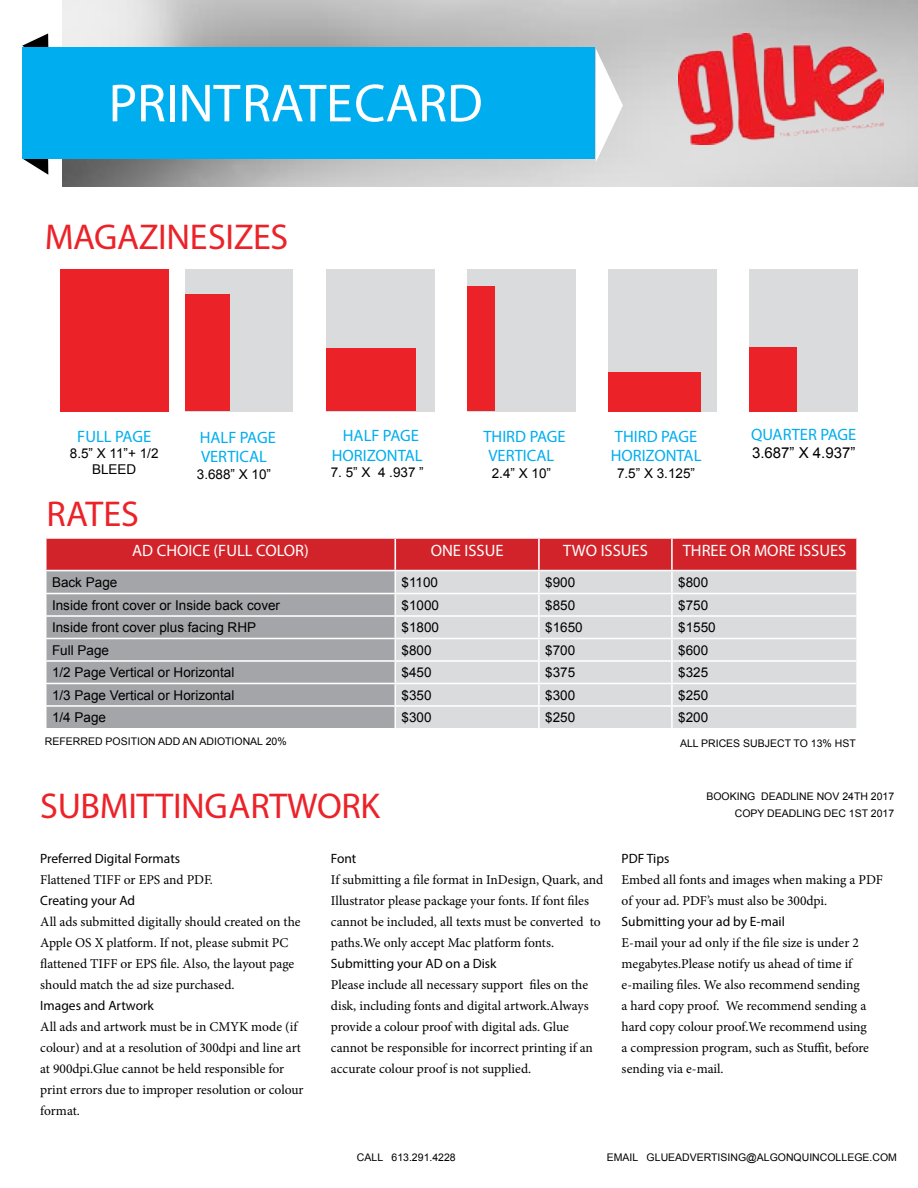
<style>
.page{position:relative;width:918px;height:1188px;background:#fff}
.page>*{position:absolute;margin:0;border:0;box-sizing:border-box;transform-origin:0 0}
.t1{font:54px "Myriad Pro";letter-spacing:-.005em;color:#fff}
.t2{font:36px "Myriad Pro";letter-spacing:-.01em;color:#eb2329}
.t3{font:16.5px/19.8px "Myriad Pro";color:#00aeef}
.t4{font:16.5px "Myriad Pro";color:#fff}
.t5{font:15px "Arial";color:#000}
.t6{font:13.5px/21px "Minion Pro";letter-spacing:-.005em;color:#000}
.t7{font:13.5px/16.2px "Arial";color:#000;text-align:center}
.t8{font:13.5px "Myriad Pro";color:#000}
.t9{font:10.5px "Arial";color:#000}
</style>
<div class="page">
<img style="left:63px;top:0;width:855px;height:187px">
<svg style="left:596px;top:49px;width:27px;height:113px"></svg>
<svg style="left:22px;top:33px;width:27px;height:14px"></svg>
<svg style="left:23px;top:159px;width:25px;height:16px"></svg>
<div style="left:22px;top:47px;width:572px;height:112px;background:#00aeef"></div>
<img style="left:678px;top:33px;width:205px;height:112px">
<div style="left:47px;top:539px;width:809px;height:31px;background:#d2232a"></div>
<div style="left:47px;top:571px;width:347px;height:157px;background:#a3a5a8"></div>
<div style="left:396px;top:571px;width:460px;height:157px;background:#dadbdc"></div>
<hr style="left:671px;top:539px;width:2px;height:31px;background:#fff">
<hr style="left:671px;top:571px;width:2px;height:22px;background:#fff">
<hr style="left:671px;top:594px;width:2px;height:21px;background:#fff">
<hr style="left:671px;top:617px;width:2px;height:21px;background:#fff">
<hr style="left:671px;top:639px;width:2px;height:21px;background:#fff">
<hr style="left:671px;top:662px;width:2px;height:21px;background:#fff">
<hr style="left:671px;top:684px;width:2px;height:21px;background:#fff">
<hr style="left:671px;top:707px;width:2px;height:21px;background:#fff">
<hr style="left:538px;top:571px;width:2px;height:22px;background:#fff">
<hr style="left:538px;top:594px;width:2px;height:21px;background:#fff">
<hr style="left:538px;top:617px;width:2px;height:21px;background:#fff">
<hr style="left:538px;top:639px;width:2px;height:21px;background:#fff">
<hr style="left:538px;top:662px;width:2px;height:21px;background:#fff">
<hr style="left:538px;top:684px;width:2px;height:21px;background:#fff">
<hr style="left:538px;top:707px;width:2px;height:21px;background:#fff">
<hr style="left:45px;top:615px;width:350px;height:2px;background:#fff">
<hr style="left:45px;top:660px;width:350px;height:2px;background:#fff">
<hr style="left:45px;top:705px;width:350px;height:2px;background:#fff">
<hr style="left:394px;top:539px;width:2px;height:31px;background:#fff">
<hr style="left:45px;top:593px;width:350px;height:1px;background:#fff">
<hr style="left:45px;top:638px;width:350px;height:1px;background:#fff">
<hr style="left:45px;top:683px;width:350px;height:1px;background:#fff">
<hr style="left:538px;top:539px;width:2px;height:31px;background:#fff">
<hr style="left:395px;top:593px;width:144px;height:1px;background:#fff">
<hr style="left:539px;top:593px;width:133px;height:1px;background:#fff">
<hr style="left:672px;top:593px;width:184px;height:1px;background:#fff">
<hr style="left:395px;top:615px;width:144px;height:2px;background:#fff">
<hr style="left:539px;top:615px;width:133px;height:2px;background:#fff">
<hr style="left:672px;top:615px;width:184px;height:2px;background:#fff">
<hr style="left:395px;top:638px;width:144px;height:1px;background:#fff">
<hr style="left:539px;top:638px;width:133px;height:1px;background:#fff">
<hr style="left:672px;top:638px;width:184px;height:1px;background:#fff">
<hr style="left:395px;top:660px;width:144px;height:2px;background:#fff">
<hr style="left:539px;top:660px;width:133px;height:2px;background:#fff">
<hr style="left:672px;top:660px;width:184px;height:2px;background:#fff">
<hr style="left:395px;top:683px;width:144px;height:1px;background:#fff">
<hr style="left:539px;top:683px;width:133px;height:1px;background:#fff">
<hr style="left:672px;top:683px;width:184px;height:1px;background:#fff">
<hr style="left:395px;top:705px;width:144px;height:2px;background:#fff">
<hr style="left:539px;top:705px;width:133px;height:2px;background:#fff">
<hr style="left:672px;top:705px;width:184px;height:2px;background:#fff">
<div style="left:186px;top:269px;width:107px;height:142px;background:#dadbdc"></div>
<div style="left:60px;top:269px;width:108px;height:142px;background:#eb2329"></div>
<div style="left:327px;top:269px;width:108px;height:142px;background:#dadbdc"></div>
<div style="left:467px;top:269px;width:108px;height:142px;background:#dadbdc"></div>
<div style="left:750px;top:269px;width:108px;height:142px;background:#dadbdc"></div>
<div style="left:608px;top:269px;width:108px;height:142px;background:#dadbdc"></div>
<div style="left:186px;top:295px;width:44px;height:116px;background:#eb2329"></div>
<div style="left:327px;top:349px;width:89px;height:62px;background:#eb2329"></div>
<div style="left:467px;top:287px;width:28px;height:124px;background:#eb2329"></div>
<div style="left:608px;top:372px;width:93px;height:39px;background:#eb2329"></div>
<div style="left:750px;top:347px;width:47px;height:64px;background:#eb2329"></div>
<p class="t1" style="left:109px;top:70px;width:376px">PRINT RATE CARD</p>
<p class="t2" style="left:45px;top:215px;width:245px">MAGAZINE SIZES</p>
<p class="t3" style="left:77px;top:426px;width:75px">FULL PAGE</p>
<p class="t7" style="left:70px;top:445px;width:90px">8.5” X 11”+ 1/2<br>BLEED</p>
<p class="t2" style="left:47px;top:491px;width:94px">RATES</p>
<p class="t3" style="left:200px;top:427px;width:78px">HALF PAGE</p>
<p class="t3" style="left:201px;top:447px;width:68px">VERTICAL</p>
<p class="t7" style="left:197px;top:466px;width:76px">3.688” X 10”</p>
<p class="t3" style="left:343px;top:426px;width:78px">HALF PAGE</p>
<p class="t3" style="left:332px;top:445px;width:92px">HORIZONTAL</p>
<p class="t7" style="left:331px;top:465px;width:95px">7. 5” X 4 .937 ”</p>
<p class="t3" style="left:483px;top:426px;width:84px">THIRD PAGE</p>
<p class="t3" style="left:488px;top:446px;width:68px">VERTICAL</p>
<p class="t7" style="left:492px;top:465px;width:61px">2.4” X 10”</p>
<p class="t3" style="left:611px;top:426px;width:92px">THIRD PAGE<br>HORIZONTAL</p>
<p class="t7" style="left:617px;top:465px;width:80px">7.5” X 3.125”</p>
<p class="t3" style="left:751px;top:425px;width:107px">QUARTER PAGE</p>
<p class="t5" style="left:752px;top:443px;width:105px">3.687” X 4.937”</p>
<p class="t4" style="left:132px;top:540px;width:178px">AD CHOICE (FULL COLOR)</p>
<p class="t4" style="left:431px;top:540px;width:74px">ONE ISSUE</p>
<p class="t4" style="left:563px;top:540px;width:86px">TWO ISSUES</p>
<p class="t4" style="left:683px;top:540px;width:165px">THREE OR MORE ISSUES</p>
<p class="t7" style="left:52px;top:574px;width:67px">Back Page</p>
<p class="t7" style="left:402px;top:574px;width:38px">$1100</p>
<p class="t7" style="left:545px;top:574px;width:32px">$900</p>
<p class="t7" style="left:678px;top:574px;width:32px">$800</p>
<p class="t7" style="left:52px;top:597px;width:230px">Inside front cover or Inside back cover</p>
<p class="t7" style="left:402px;top:597px;width:39px">$1000</p>
<p class="t7" style="left:545px;top:597px;width:32px">$850</p>
<p class="t7" style="left:678px;top:597px;width:32px">$750</p>
<p class="t7" style="left:52px;top:619px;width:206px">Inside front cover plus facing RHP</p>
<p class="t7" style="left:402px;top:619px;width:39px">$1800</p>
<p class="t7" style="left:545px;top:619px;width:39px">$1650</p>
<p class="t7" style="left:678px;top:619px;width:39px">$1550</p>
<p class="t7" style="left:52px;top:642px;width:59px">Full Page</p>
<p class="t7" style="left:402px;top:642px;width:32px">$800</p>
<p class="t7" style="left:545px;top:642px;width:32px">$700</p>
<p class="t7" style="left:678px;top:642px;width:32px">$600</p>
<p class="t7" style="left:52px;top:664px;width:184px">1/2 Page Vertical or Horizontal</p>
<p class="t7" style="left:402px;top:664px;width:32px">$450</p>
<p class="t7" style="left:545px;top:664px;width:32px">$375</p>
<p class="t7" style="left:678px;top:664px;width:32px">$325</p>
<p class="t7" style="left:52px;top:687px;width:184px">1/3 Page Vertical or Horizontal</p>
<p class="t7" style="left:402px;top:687px;width:32px">$350</p>
<p class="t7" style="left:545px;top:687px;width:32px">$300</p>
<p class="t7" style="left:678px;top:687px;width:32px">$250</p>
<p class="t7" style="left:52px;top:709px;width:56px">1/4 Page</p>
<p class="t7" style="left:402px;top:709px;width:32px">$300</p>
<p class="t7" style="left:545px;top:709px;width:32px">$250</p>
<p class="t7" style="left:678px;top:709px;width:32px">$200</p>
<p class="t9" style="left:45px;top:735px;width:243px">REFERRED POSITION ADD AN ADIOTIONAL 20%</p>
<p class="t9" style="left:680px;top:737px;width:177px">ALL PRICES SUBJECT TO 13% HST</p>
<p class="t2" style="left:40px;top:783px;width:341px">SUBMITTING ART WORK</p>
<p class="t8" style="left:40px;top:850px;width:141px">Preferred Digital Formats</p>
<p class="t6" style="left:40px;top:870px;width:174px">Flattened TIFF or EPS and PDF.</p>
<p class="t8" style="left:40px;top:892px;width:96px">Creating your Ad</p>
<p class="t6" style="left:40px;top:912px;width:262px">All ads submitted digitally should created on the Apple OS X platform. If not, please submit PC flattened TIFF or EPS file. Also, the layout page should match the ad size purchased.</p>
<p class="t8" style="left:40px;top:997px;width:115px">Images and Artwork</p>
<p class="t6" style="left:40px;top:1017px;width:265px">All ads and artwork must be in CMYK mode (if colour) and at a resolution of 300dpi and line art at 900dpi.Glue cannot be held responsible for print errors due to improper resolution or colour format.</p>
<p class="t8" style="left:331px;top:850px;width:27px">Font</p>
<p class="t6" style="left:331px;top:870px;width:274px">If submitting a file format in InDesign, Quark, and Illustrator please package your fonts. If font files cannot be included, all texts must be converted to paths.We only accept Mac platform fonts.</p>
<p class="t8" style="left:331px;top:955px;width:167px">Submitting your AD on a Disk</p>
<p class="t6" style="left:331px;top:975px;width:263px">Please include all necessary support files on the disk, including fonts and digital artwork.Always provide a colour proof with digital ads. Glue cannot be responsible for incorrect printing if an accurate colour proof is not supplied.</p>
<p class="t9" style="left:706px;top:790px;width:189px">BOOKING DEADLINE NOV 24TH 2017</p>
<p class="t9" style="left:735px;top:806px;width:161px">COPY DEADLING DEC 1ST 2017</p>
<p class="t8" style="left:622px;top:850px;width:49px">PDF Tips</p>
<p class="t6" style="left:622px;top:870px;width:263px">Embed all fonts and images when making a PDF of your ad. PDF’s must also be 300dpi.</p>
<p class="t8" style="left:622px;top:913px;width:165px">Submitting your ad by E-mail</p>
<p class="t6" style="left:622px;top:933px;width:249px">E-mail your ad only if the file size is under 2 megabytes.Please notify us ahead of time if e-mailing files. We also recommend sending a hard copy proof. We recommend sending a hard copy colour proof.We recommend using a compression program, such as Stuffit, before sending via e-mail.</p>
<p class="t9" style="left:357px;top:1150px;width:100px">CALL 613.291.4228</p>
<p class="t9" style="left:607px;top:1150px;width:292px">EMAIL GLUEADVERTISING@ALGONQUINCOLLEGE.COM</p>
</div>
